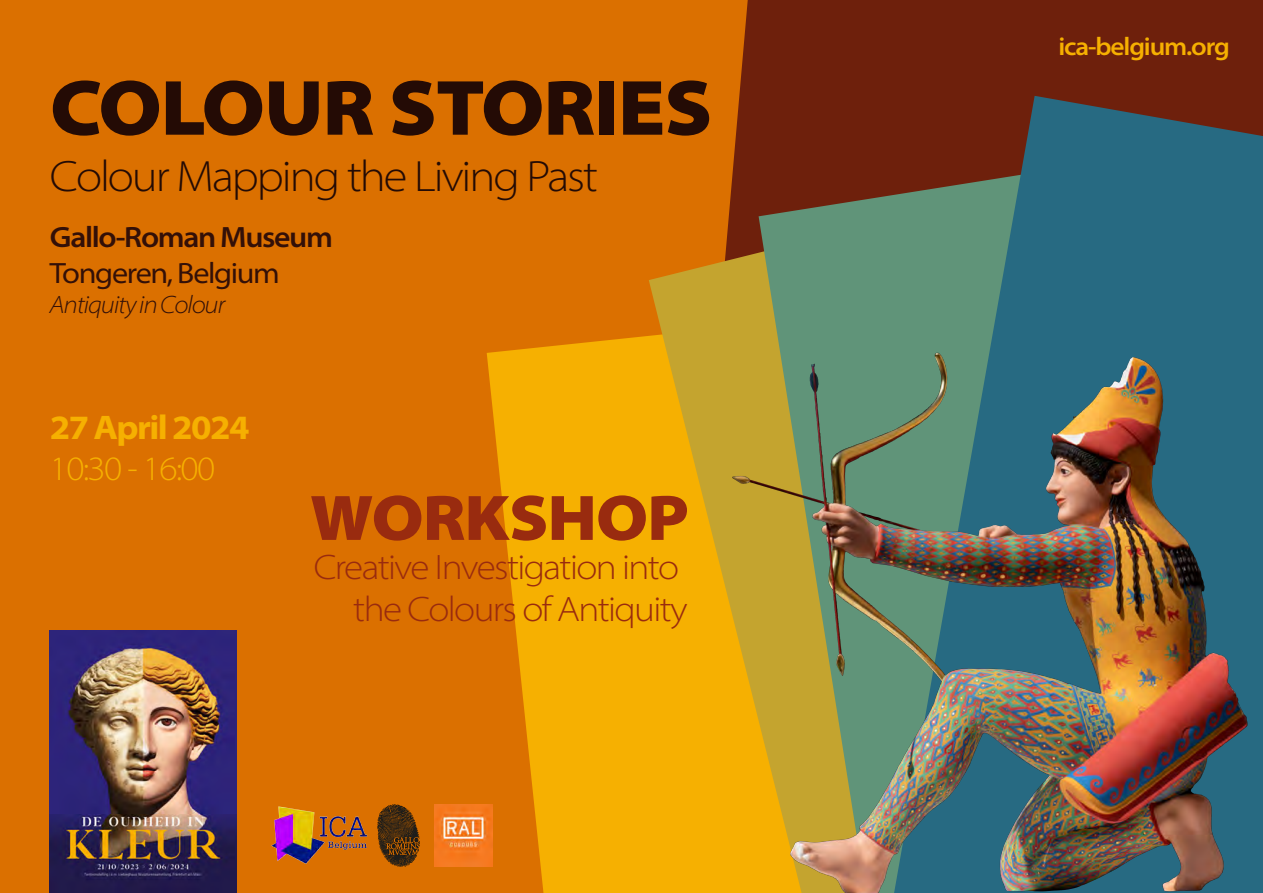
<style>
.page{position:relative;width:1263px;height:893px;background:#db7000}
.page>*{position:absolute;margin:0;border:0;box-sizing:border-box;transform-origin:0 0}
.t1{font:900 semi-expanded 79.05px "Myriad Pro";letter-spacing:-.015em;color:#240b05}
.t2{font:900 semi-expanded 64.8px "Myriad Pro";letter-spacing:-.015em;color:#992b0f}
.t3{font:300 semi-expanded 43.95px "Myriad Pro";letter-spacing:-.045em;color:#240b05}
.t4{font:300 semi-expanded 35.55px/42.6px "Myriad Pro";letter-spacing:-.045em;color:#992b0f;text-align:right}
.t5{font:700 semi-expanded 34.2px "Myriad Pro";letter-spacing:-.045em;color:#f6b001}
.t6{font:300 semi-expanded 34.2px "Myriad Pro";letter-spacing:-.045em;color:#f6b001}
.t7{font:600 semi-expanded 29.4px "Myriad Pro";letter-spacing:-.045em;color:#331008}
.t8{font:semi-expanded 29.4px "Myriad Pro";letter-spacing:-.045em;color:#331008}
.t9{font:600 semi-expanded 25.35px "Myriad Pro";letter-spacing:-.045em;color:#f6b001}
.t10{font:italic 300 semi-expanded 25.2px "Myriad Pro";letter-spacing:-.045em;color:#331008}
</style>
<div class="page">
<div style="left:728px;top:0;width:535px;height:223px;background:#6e200c"></div>
<svg style="left:487px;top:336px;width:162px;height:557px;fill:#f6b001"></svg>
<svg style="left:649px;top:223px;width:110px;height:670px;background:#e4a50d"></svg>
<svg style="left:759px;top:169px;width:134px;height:112px;background:#666d53"></svg>
<svg style="left:893px;top:96px;width:370px;height:797px;background:#405f65"></svg>
<img style="left:50px;top:630px;width:186px;height:263px">
<img style="left:271px;top:806px;width:97px;height:58px">
<img style="left:435px;top:805px;width:57px;height:61px">
<img style="left:377px;top:805px;width:42px;height:61px">
<img style="left:730px;top:281px;width:527px;height:612px">
<h1 class="t1" style="left:50px;top:54px;width:664px">COLOUR STORIES</h1>
<p class="t3" style="left:50px;top:150px;width:550px">Colour Mapping the Living Past</p>
<p class="t7" style="left:50px;top:218px;width:285px">Gallo-Roman Museum</p>
<p class="t8" style="left:50px;top:254px;width:231px">Tongeren, Belgium</p>
<p class="t10" style="left:50px;top:289px;width:177px">Antiquity in Colour</p>
<p class="t5" style="left:50px;top:405px;width:201px">27 April 2024</p>
<p class="t6" style="left:50px;top:448px;width:167px">10:30 - 16:00</p>
<h2 class="t2" style="left:310px;top:474px;width:380px">WORKSHOP</h2>
<p class="t4" style="left:314px;top:545px;width:375px">Creative Investigation into the Colours of Antiquity</p>
<p class="t9" style="left:1058px;top:30px;width:173px">ica-belgium.org</p>
</div>
